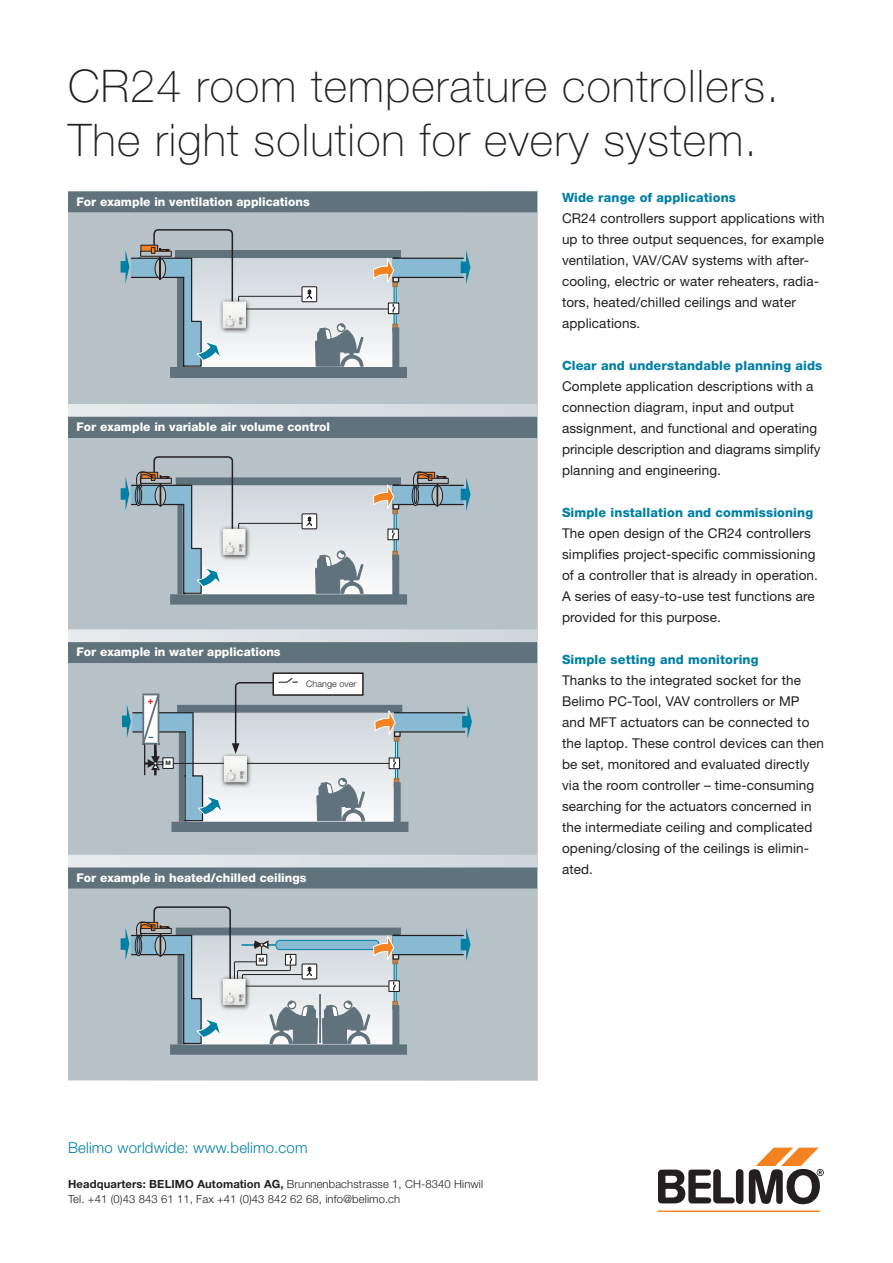
<style>
.page{position:relative;width:893px;height:1263px;background:#fff}
.page>*{position:absolute;margin:0;border:0;box-sizing:border-box;transform-origin:0 0}
.t1{font:100 45px "Helvetica Neue";letter-spacing:.025em;color:#231f20}
.Belimo_url{font:300 15px "Helvetica Neue";letter-spacing:.01em;color:#0180a5}
.Text_normal_E{font:13.5px/21px "Helvetica Neue";letter-spacing:.01em;color:#231f20}
.Text_normal_E-2{font:800 12.75px "Helvetica Neue";letter-spacing:.01em;color:#0180a5}
.Lauftext{font:800 12px "Helvetica Neue";color:#fff}
.t2{font:300 11.25px "Helvetica Neue";letter-spacing:.01em;color:#231f20}
.t3{font:700 10.65px "Helvetica";color:#ee1d23;scale:.92 1}
.Text_normal_D{font:300 9px "Helvetica Neue";letter-spacing:.01em;color:#231f20}
.Text_normal_D-2{font:700 6px "Helvetica Neue";color:#231f20}
.s1{font-weight:700}
</style>
<div class="page">
<svg style="left:68px;top:191px;width:469px;height:247px;background:#7e8d94"></svg>
<div style="left:68px;top:213px;width:469px;height:191px;background:#b7c2c8"></div>
<svg style="left:68px;top:438px;width:469px;height:642px;background:#afbbc1"></svg>
<hr style="left:658px;top:1210px;width:162px;height:2px;background:#f58220">
<svg style="left:658px;top:1169px;width:85px;height:35px"></svg>
<svg style="left:749px;top:1148px;width:75px;height:57px"></svg>
<div style="left:137px;top:257px;width:5px;height:20px;border:1px solid #231f20;border-radius:50%"></div>
<div style="left:392px;top:278px;width:6px;height:9px;border:1px solid #a46f49"></div>
<div style="left:392px;top:324px;width:6px;height:8px;border:1px solid #a46f49"></div>
<div style="left:176px;top:250px;width:225px;height:8px;background:#60727b"></div>
<div style="left:170px;top:367px;width:237px;height:10px;background:#60727b"></div>
<div style="left:393px;top:257px;width:6px;height:25px;border:1px solid #231f20"></div>
<div style="left:393px;top:258px;width:70px;height:19px;background:#88bbd3"></div>
<hr style="left:393px;top:258px;width:70px;height:1px;background:#231f20">
<hr style="left:393px;top:277px;width:70px;height:1px;background:#231f20">
<svg style="left:461px;top:250px;width:9px;height:34px"></svg>
<div style="left:131px;top:258px;width:53px;height:19px;background:#88bbd3"></div>
<svg style="left:121px;top:250px;width:8px;height:34px"></svg>
<hr style="left:131px;top:258px;width:60px;height:1px;background:#231f20">
<hr style="left:131px;top:277px;width:53px;height:1px;background:#231f20">
<svg style="left:143px;top:247px;width:8px;height:4px"></svg>
<div style="left:141px;top:251px;width:30px;height:5px;background:#bac0c3"></div>
<div style="left:141px;top:251px;width:30px;height:5px;border:1px solid #231f20"></div>
<div style="left:392px;top:955px;width:6px;height:9px;border:1px solid #a46f49"></div>
<div style="left:392px;top:1001px;width:6px;height:9px;border:1px solid #a46f49"></div>
<div style="left:176px;top:927px;width:225px;height:8px;background:#60727b"></div>
<div style="left:170px;top:1044px;width:237px;height:11px;background:#60727b"></div>
<div style="left:393px;top:934px;width:6px;height:26px;border:1px solid #231f20"></div>
<div style="left:393px;top:935px;width:70px;height:19px;background:#88bbd3"></div>
<hr style="left:393px;top:935px;width:70px;height:1px;background:#231f20">
<hr style="left:393px;top:954px;width:70px;height:1px;background:#231f20">
<svg style="left:461px;top:927px;width:9px;height:34px"></svg>
<svg style="left:131px;top:936px;width:4px;height:18px"></svg>
<svg style="left:121px;top:927px;width:8px;height:34px"></svg>
<hr style="left:131px;top:935px;width:60px;height:1px;background:#231f20">
<hr style="left:131px;top:954px;width:53px;height:1px;background:#231f20">
<div style="left:186px;top:485px;width:210px;height:115px;background:linear-gradient(to bottom,#ced6db,#fdfdfd)"></div>
<div style="left:394px;top:512px;width:3px;height:41px;border:1px solid #0180a5"></div>
<div style="left:392px;top:505px;width:6px;height:9px;border:1px solid #a46f49"></div>
<div style="left:392px;top:551px;width:6px;height:8px;border:1px solid #a46f49"></div>
<div style="left:176px;top:477px;width:225px;height:8px;background:#60727b"></div>
<div style="left:170px;top:594px;width:237px;height:11px;background:#60727b"></div>
<div style="left:393px;top:484px;width:6px;height:25px;border:1px solid #231f20"></div>
<div style="left:393px;top:555px;width:6px;height:39px;background:#60727b"></div>
<div style="left:392px;top:555px;width:7px;height:40px;border:1px solid #60727b"></div>
<div style="left:393px;top:485px;width:70px;height:19px;background:#88bbd3"></div>
<hr style="left:393px;top:485px;width:70px;height:1px;background:#231f20">
<hr style="left:393px;top:504px;width:70px;height:1px;background:#231f20">
<svg style="left:461px;top:477px;width:10px;height:34px"></svg>
<div style="left:131px;top:485px;width:53px;height:19px;background:#88bbd3"></div>
<svg style="left:121px;top:477px;width:8px;height:34px"></svg>
<hr style="left:131px;top:485px;width:60px;height:1px;background:#231f20">
<hr style="left:131px;top:504px;width:53px;height:1px;background:#231f20">
<svg style="left:135px;top:455px;width:229px;height:141px"></svg>
<svg style="left:373px;top:484px;width:24px;height:30px"></svg>
<svg style="left:307px;top:713px;width:88px;height:109px"></svg>
<div style="left:395px;top:740px;width:3px;height:40px;border:1px solid #0180a5"></div>
<div style="left:394px;top:732px;width:5px;height:10px;border:1px solid #a46f49"></div>
<div style="left:394px;top:778px;width:5px;height:9px;border:1px solid #a46f49"></div>
<div style="left:177px;top:705px;width:225px;height:8px;background:#60727b"></div>
<div style="left:171px;top:822px;width:237px;height:10px;background:#60727b"></div>
<div style="left:179px;top:713px;width:5px;height:109px;background:#60727b"></div>
<div style="left:394px;top:712px;width:7px;height:25px;border:1px solid #231f20"></div>
<div style="left:394px;top:713px;width:71px;height:18px;background:#88bbd3"></div>
<hr style="left:394px;top:712px;width:71px;height:1px;background:#231f20">
<hr style="left:394px;top:731px;width:71px;height:1px;background:#231f20">
<svg style="left:462px;top:705px;width:10px;height:34px"></svg>
<div style="left:132px;top:713px;width:54px;height:18px;background:#88bbd3"></div>
<svg style="left:122px;top:704px;width:9px;height:34px"></svg>
<hr style="left:168px;top:763px;width:222px;height:1px;background:#231f20">
<hr style="left:133px;top:712px;width:60px;height:1px;background:#231f20">
<hr style="left:133px;top:731px;width:52px;height:1px;background:#231f20">
<svg style="left:316px;top:777px;width:49px;height:45px;background:#97a3a9"></svg>
<div style="left:273px;top:673px;width:90px;height:22px;background:#fff"></div>
<div style="left:272px;top:672px;width:92px;height:24px;border:2px solid #231f20"></div>
<svg style="left:184px;top:677px;width:123px;height:145px"></svg>
<hr style="left:154px;top:743px;width:3px;height:14px;background:#231f20">
<hr style="left:144px;top:743px;width:1px;height:32px;background:#231f20">
<svg style="left:142px;top:693px;width:17px;height:51px"></svg>
<div style="left:163px;top:758px;width:10px;height:10px;background:#fff"></div>
<div style="left:162px;top:757px;width:12px;height:12px;border:1px solid #231f20"></div>
<hr style="left:154px;top:750px;width:3px;height:25px;background:#231f20">
<svg style="left:145px;top:756px;width:18px;height:14px"></svg>
<svg style="left:374px;top:710px;width:22px;height:26px"></svg>
<div style="left:394px;top:783px;width:6px;height:39px;background:#60727b"></div>
<div style="left:394px;top:782px;width:7px;height:41px;border:1px solid #60727b"></div>
<div style="left:392px;top:1005px;width:7px;height:40px;border:1px solid #60727b"></div>
<div style="left:392px;top:327px;width:7px;height:41px;border:1px solid #60727b"></div>
<hr style="left:437px;top:475px;width:1px;height:32px;background:#231f20">
<div style="left:418px;top:478px;width:30px;height:5px;border:1px solid #231f20"></div>
<svg style="left:412px;top:471px;width:34px;height:35px"></svg>
<div style="left:389px;top:981px;width:10px;height:10px;background:#fff"></div>
<div style="left:388px;top:980px;width:12px;height:12px;border:1px solid #231f20"></div>
<svg style="left:135px;top:906px;width:262px;height:140px;background:#b2bdc3"></svg>
<div style="left:389px;top:758px;width:11px;height:11px;background:#fff"></div>
<div style="left:389px;top:757px;width:11px;height:12px;border:1px solid #231f20"></div>
<svg style="left:393px;top:758px;width:4px;height:10px"></svg>
<div style="left:388px;top:529px;width:10px;height:11px;background:#fff"></div>
<div style="left:387px;top:528px;width:12px;height:12px;border:1px solid #231f20"></div>
<svg style="left:392px;top:529px;width:4px;height:10px"></svg>
<div style="left:388px;top:302px;width:11px;height:12px;border:1px solid #231f20"></div>
<svg style="left:151px;top:228px;width:246px;height:141px"></svg>
<p class="t1" style="left:68px;top:61px;width:712px">CR24 room temperature controllers.</p>
<p class="t1" style="left:68px;top:115px;width:690px">The right solution for every system.</p>
<p class="Lauftext" style="left:77px;top:194px;width:235px">For example in ventilation applications</p>
<p class="Lauftext" style="left:77px;top:420px;width:255px">For example in variable air volume control</p>
<p class="Lauftext" style="left:77px;top:645px;width:206px">For example in water applications</p>
<p class="t3" style="left:148px;top:694px;width:8px">+</p>
<p class="Text_normal_D-2" style="left:165px;top:759px;width:7px">M</p>
<p class="Text_normal_D" style="left:306px;top:678px;width:52px">Change over</p>
<p class="Lauftext" style="left:77px;top:870px;width:231px">For example in heated/chilled ceilings</p>
<p class="Text_normal_D-2" style="left:259px;top:956px;width:7px">M</p>
<p class="Belimo_url" style="left:68px;top:1139px;width:241px">Belimo worldwide: www.belimo.com</p>
<p class="t2" style="left:68px;top:1177px;width:417px"><span class="s1">Headquarters: BELIMO Automation AG,</span> Brunnenbachstrasse 1, CH-8340 Hinwil</p>
<p class="t2" style="left:68px;top:1192px;width:334px">Tel. +41 (0)43 843 61 11, Fax +41 (0)43 842 62 68, info@belimo.ch</p>
<p class="Text_normal_E-2" style="left:562px;top:190px;width:175px">Wide range of applications</p>
<p class="Text_normal_E" style="left:562px;top:207px;width:264px">CR24 controllers support applications with up to three output sequences, for example ventilation, VAV/CAV systems with after&shy;cooling, electric or water reheaters, radia&shy;tors, heated/chilled ceilings and water applications.</p>
<p class="Text_normal_E-2" style="left:562px;top:358px;width:262px">Clear and understandable planning aids</p>
<p class="Text_normal_E" style="left:562px;top:375px;width:260px">Complete application descriptions with a connection diagram, input and output assignment, and functional and operating principle description and diagrams simplify planning and engineering.</p>
<p class="Text_normal_E-2" style="left:562px;top:505px;width:253px">Simple installation and commissioning</p>
<p class="Text_normal_E" style="left:562px;top:522px;width:257px">The open design of the CR24 controllers simplifies project-specific commissioning of a controller that is already in operation.<br>A series of easy-to-use test functions are provided for this purpose.</p>
<p class="Text_normal_E-2" style="left:562px;top:652px;width:198px">Simple setting and monitoring</p>
<p class="Text_normal_E" style="left:562px;top:669px;width:264px">Thanks to the integrated socket for the Belimo PC-Tool, VAV controllers or MP and MFT actuators can be connected to the laptop. These control devices can then be set, monitored and evaluated directly via the room controller – time-consuming searching for the actuators concerned in the intermediate ceiling and complicated opening/closing of the ceilings is elimin&shy;ated.</p>
</div>
